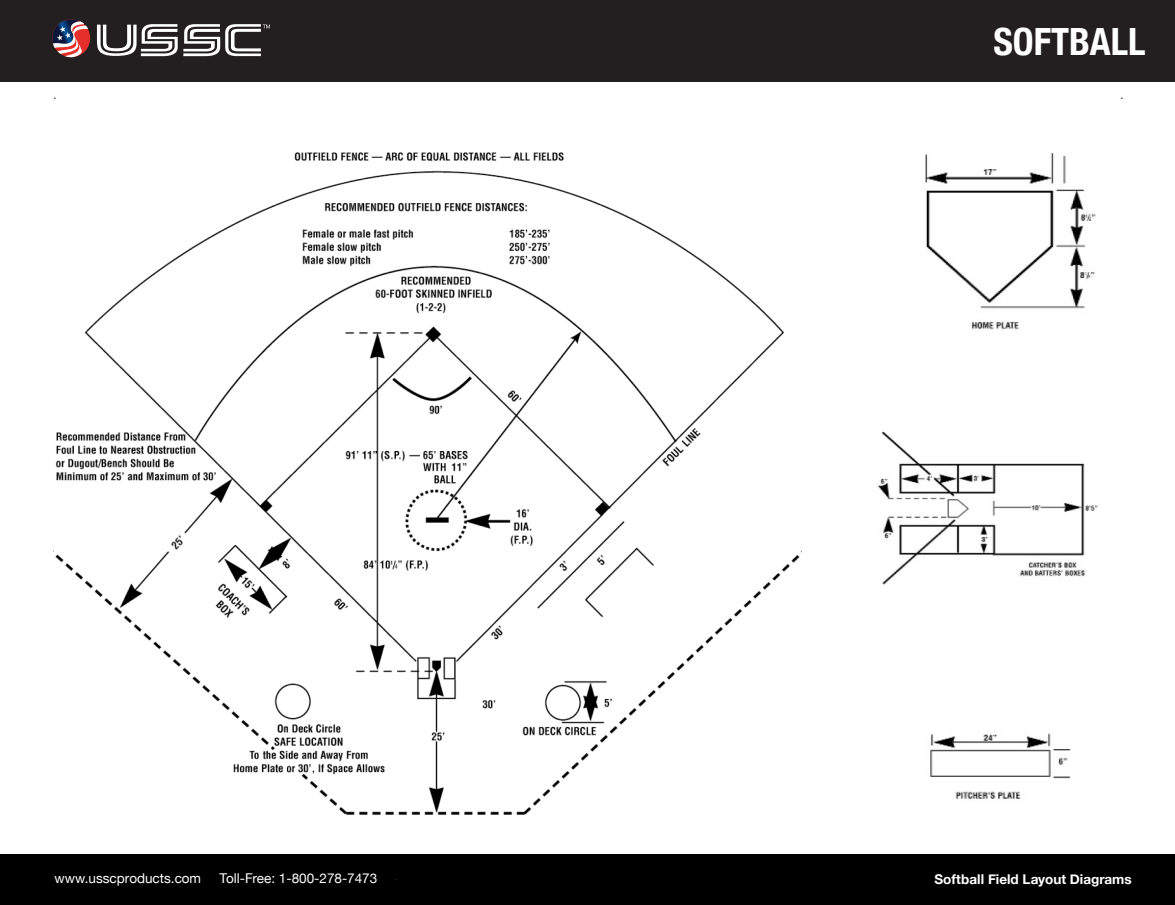
<style>
.page{position:relative;width:1175px;height:905px;background:#fff}
.page>*{position:absolute;margin:0;border:0;box-sizing:border-box;transform-origin:0 0}
.t1{font:700 condensed 37.5px "Helvetica Neue";color:#fff}
.t2{font:13.5px "Helvetica Neue";color:#fff}
.t3{font:700 13.5px "Helvetica Neue";color:#fff}
</style>
<div class="page">
<div style="left:0;top:854px;width:1174px;height:50px;background:#000"></div>
<div style="left:0;top:0;width:1174px;height:81px;background:#231f20"></div>
<svg style="left:52px;top:19px;width:39px;height:39px"></svg>
<svg style="left:97px;top:24px;width:173px;height:32px"></svg>
<img style="left:53px;top:152px;width:749px;height:663px">
<img style="left:925px;top:153px;width:171px;height:177px">
<img style="left:878px;top:431px;width:220px;height:154px">
<img style="left:930px;top:733px;width:141px;height:66px">
<h1 class="t1" style="left:993px;top:10px;width:154px">SOFTBALL</h1>
<p class="t2" style="left:54px;top:868px;width:148px">www.usscproducts.com</p>
<p class="t2" style="left:219px;top:868px;width:159px">Toll-Free: 1-800-278-7473</p>
<p class="t3" style="left:934px;top:868px;width:199px">Softball Field Layout Diagrams</p>
</div>
